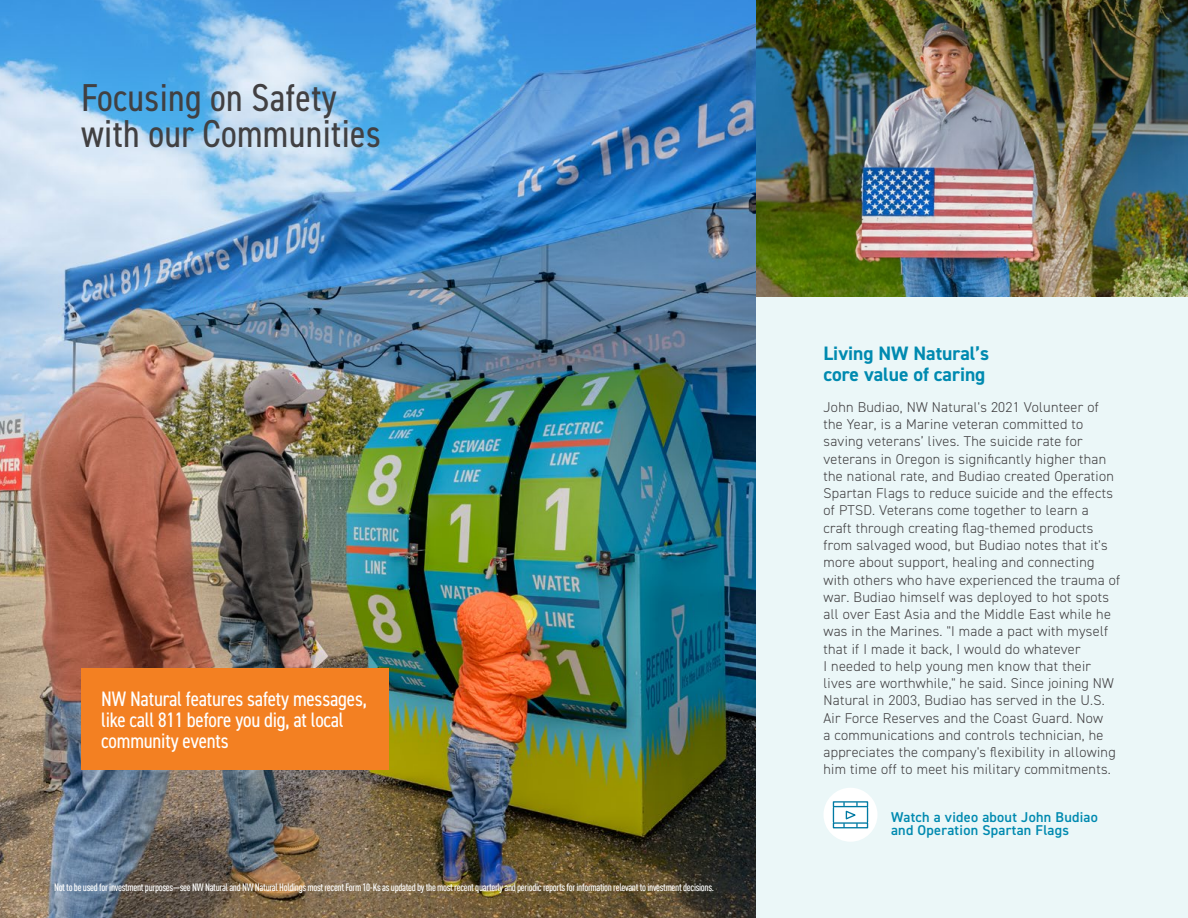
<style>
.page{position:relative;width:1188px;height:918px;background:#fff}
.page>*{position:absolute;margin:0;border:0;box-sizing:border-box;transform-origin:0 0}
.t1{font:condensed 39px/36px "DIN2014";letter-spacing:.01em;color:#414042}
.t2{font:condensed 21px/21px "DIN2014";letter-spacing:-.01em;color:#fff}
.t3{font:700 19.5px/21px "DIN2014";color:#008ab0}
.t4{font:300 14.25px/17.2px "DIN2014";letter-spacing:.02em;color:#414042}
.t5{font:600 14.25px/13.5px "DIN2014";letter-spacing:.02em;color:#008ab0}
.t6{font:500 condensed 10.5px "DIN Offc";letter-spacing:-.03em;color:#fff}
</style>
<div class="page">
<img style="left:0;top:0;width:756px;height:918px">
<img style="left:756px;top:0;width:432px;height:297px">
<div style="left:756px;top:297px;width:432px;height:621px;background:#ebf7f8"></div>
<div style="left:81px;top:668px;width:308px;height:102px;background:#f38022"></div>
<div style="left:824px;top:788px;width:54px;height:54px;background:#fff;border-radius:50%"></div>
<svg style="left:832px;top:801px;width:37px;height:28px"></svg>
<h1 class="t1" style="left:81px;top:78px;width:301px">Focusing on Safety with our Communities</h1>
<h2 class="t2" style="left:101px;top:688px;width:267px">NW Natural features safety messages, like call 811 before you dig, at local community events</h2>
<p class="t6" style="left:54px;top:881px;width:661px">Not to be used for investment purposes—see NW Natural and NW Natural Holdings most recent Form 10-Ks as updated by the most recent quarterly and periodic reports for information relevant to investment decisions.</p>
<h3 class="t3" style="left:824px;top:343px;width:167px">Living NW Natural’s core value of caring</h3>
<p class="t4" style="left:824px;top:398px;width:298px">John Budiao, NW Natural's 2021 Volunteer of the Year, is a Marine veteran committed to saving veterans’ lives. The suicide rate for veterans in Oregon is significantly higher than the national rate, and Budiao created Operation Spartan Flags to reduce suicide and the effects of PTSD. Veterans come together to learn a craft through creating flag-themed products from salvaged wood, but Budiao notes that it's more about support, healing and connecting with others who have experienced the trauma of war. Budiao himself was deployed to hot spots all over East Asia and the Middle East while he was in the Marines. "I made a pact with myself that if I made it back, I would do whatever<br>I needed to help young men know that their lives are worthwhile," he said. Since joining NW Natural in 2003, Budiao has served in the U.S.<br>Air Force Reserves and the Coast Guard. Now<br>a communications and controls technician, he appreciates the company's flexibility in allowing him time off to meet his military commitments.</p>
<p class="t5" style="left:891px;top:810px;width:208px">Watch a video about John Budiao and Operation Spartan Flags</p>
</div>
